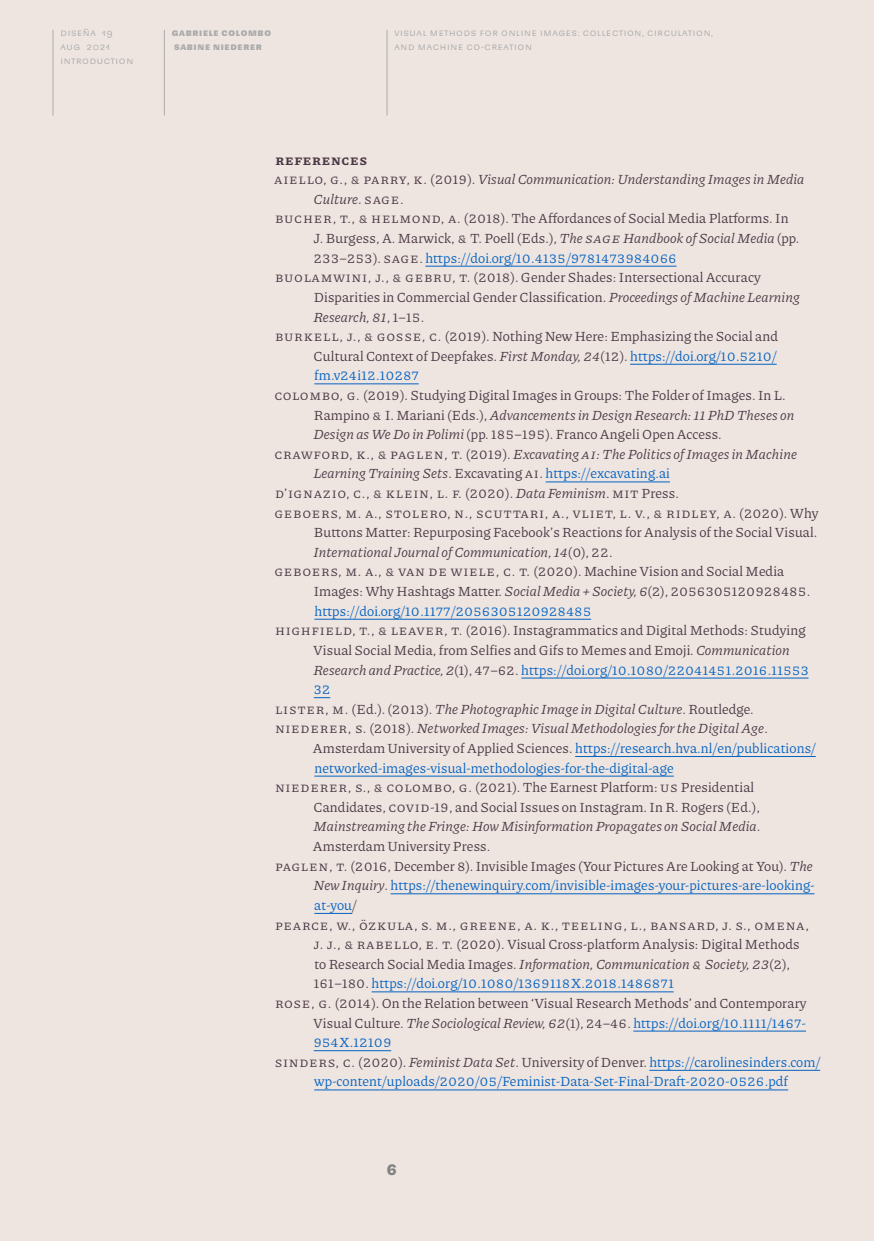
<style>
.page{position:relative;width:874px;height:1241px;background:#fff}
.page>*{position:absolute;margin:0;border:0;box-sizing:border-box;transform-origin:0 0}
.References{font:14px/19.6px "Piazzolla";letter-spacing:.01em;color:#4b3844}
.References-2{font:14px/19.6px "Piazzolla";letter-spacing:.01em;color:#0563c1}
.References-3{font:italic 14px/19.6px "Piazzolla";letter-spacing:.01em;color:#4b3844}
.References-4{font:14px "Piazzolla";letter-spacing:.05em;color:#4b3844}
.References-5{font:700 14px "Piazzolla";letter-spacing:.05em;color:#4b3844}
.t1{font:700 14px "Sudamerican Grotesk";color:#828282}
.t2{font:9.62px/14px "Sudamerican Grotesk";letter-spacing:.07em;color:#ababab}
.t3{font:700 9.62px/14px "Sudamerican Grotesk";letter-spacing:.07em;color:#ababab}
.s1{font-style:normal}
.s2{font-style:italic}
.s3{color:#0563c1}
.s4{font-style:normal;color:#0563c1}
.s5{color:#4b3844}
.s6{font-style:italic;color:#4b3844}
</style>
<div class="page">
<div style="left:0;top:0;width:873px;height:1240px;background:#eee5e1"></div>
<hr style="left:52px;top:30px;width:1px;height:85px;background:#ababab">
<hr style="left:164px;top:30px;width:1px;height:85px;background:#ababab">
<hr style="left:386px;top:30px;width:1px;height:85px;background:#ababab">
<hr style="left:425px;top:266px;width:251px;height:1px;background:#0563c1">
<hr style="left:629px;top:364px;width:147px;height:1px;background:#0563c1">
<hr style="left:314px;top:383px;width:104px;height:1px;background:#0563c1">
<hr style="left:545px;top:481px;width:124px;height:1px;background:#0563c1">
<hr style="left:314px;top:619px;width:277px;height:1px;background:#0563c1">
<hr style="left:521px;top:677px;width:287px;height:1px;background:#0563c1">
<svg style="left:313px;top:697px;width:17px;height:1px"></svg>
<hr style="left:575px;top:756px;width:240px;height:1px;background:#0563c1">
<hr style="left:314px;top:775px;width:359px;height:1px;background:#0563c1">
<hr style="left:390px;top:893px;width:424px;height:1px;background:#0563c1">
<hr style="left:314px;top:913px;width:38px;height:1px;background:#0563c1">
<hr style="left:371px;top:991px;width:302px;height:1px;background:#0563c1">
<hr style="left:633px;top:1030px;width:172px;height:1px;background:#0563c1">
<hr style="left:313px;top:1050px;width:78px;height:1px;background:#0563c1">
<hr style="left:649px;top:1069px;width:170px;height:1px;background:#0563c1">
<hr style="left:314px;top:1089px;width:473px;height:1px;background:#0563c1">
<p class="t2" style="left:60px;top:25px;width:74px">Diseña 19 aug 2021 introduction</p>
<p class="t3" style="left:172px;top:25px;width:101px">GABRIELE COLOMBO<br>SABINE NIEDERER</p>
<p class="t2" style="left:394px;top:25px;width:320px">Visual Methods for Online Images: Collection, Circulation, and Machine Co-Creation</p>
<p class="References-5" style="left:275px;top:150px;width:93px">REFERENCES</p>
<p class="References-3" style="left:313px;top:169px;width:492px;text-indent:-39px"><span class="s1">Aie llo, G., &amp; Parry, K. (2019).</span> Visual Communication: Understanding Images in Media<br>Culture<span class="s1">. SAGE.</span></p>
<p class="References" style="left:313px;top:208px;width:487px;text-indent:-38px">Buche r, T., &amp; He lmond, A. (2018). The Affordances of Social Media Platforms. In<br>J. Burgess, A. Marwick, &amp; T. Poell (Eds.), <span class="s2">The SAGE Handbook of Social Media</span> (pp.<br>233–253). SAGE. <span class="s3">https://doi.org/10.4135/9781473984066</span></p>
<p class="References" style="left:313px;top:267px;width:487px;text-indent:-38px">Buolamwini, J., &amp; Geb ru, T. (2018). Gender Shades: Intersectional Accuracy<br>Disparities in Commercial Gender Classification. <span class="s2">Proceedings of Machine Learning<br>Research, 81</span>, 1–15.</p>
<p class="References" style="left:275px;top:326px;width:130px">Burke ll, J., &amp; Gosse</p>
<p class="References" style="left:313px;top:326px;width:465px;text-align:justify;text-indent:108px">, C . (2019). Nothing New Here: Emphasizing the Social and Cultural Context of Deepfakes. <span class="s2">First Monday, 24</span>(12). <span class="s3">https://doi.org/10.5210/ fm.v24i12.10287</span></p>
<p class="References" style="left:313px;top:385px;width:482px;text-indent:-39px">C olombo, G. (2019). Studying Digital Images in Groups: The Folder of Images. In L.<br>Rampino &amp; I. Mariani (Eds.), <span class="s2">Advancements in Design Research: 11 PhD Theses on<br>Design as We Do in Polimi</span> (pp. 185–195). Franco Angeli Open Access.</p>
<p class="References-3" style="left:313px;top:443px;width:485px;text-indent:-39px"><span class="s1">C rawf ord, K., &amp; Pag le n, T. (2019).</span> Excavating AI: The Politics of Images in Machine<br>Learning Training Sets<span class="s1">. Excavating AI.</span> <span class="s4">https://excavating.ai</span></p>
<p class="References-4" style="left:275px;top:484px;width:405px">D’Ignazio, C ., &amp; Klein, L. F. (2020). <span class="s2">Data Feminism</span>. MIT Press.</p>
<p class="References" style="left:274px;top:502px;width:239px">Geboers, M. A., Stolero, N., Scutta</p>
<p class="References" style="left:313px;top:502px;width:506px;text-align:justify;text-indent:216px">ri, A., Vliet, L. V., &amp; Ridley, A. (2020). Why Buttons Matter: Repurposing Facebook’s Reactions for Analysis of the Social Visual.<br><span class="s2">International Journal of Communication, 14</span>(0), 22.</p>
<p class="References" style="left:274px;top:561px;width:186px">Geboers, M. A., &amp; Van De Wie</p>
<p class="References" style="left:313px;top:561px;width:498px;text-indent:164px">le , C . T. (2020). Machine Vision and Social Media<br>Images: Why Hashtags Matter. <span class="s2">Social Media + Society, 6</span>(2), 2056305120928485. <span class="s3">https://doi.org/10.1177/2056305120928485</span></p>
<p class="References" style="left:313px;top:620px;width:496px;text-indent:121px">r, T. (2016). Instagrammatics and Digital Methods: Studying Visual Social Media, from Selfies and Gifs to Memes and Emoji. <span class="s2">Communication Research and Practice, 2</span>(1), 47–62. <span class="s3">https://doi.org/10.1080/22041451.2016.11553<br>32</span></p>
<p class="References" style="left:275px;top:698px;width:9px">Liste</p>
<p class="References-3" style="left:315px;top:698px;width:439px"><span class="s1">r, M. (Ed.). (2013).</span> The Photographic Image in Digital Culture<span class="s1">. Routledge.</span></p>
<p class="References" style="left:275px;top:718px;width:10px">Niede</p>
<p class="References" style="left:275px;top:620px;width:9px">Hig</p>
<p class="References" style="left:301px;top:620px;width:99px">hfie ld, T., &amp; Leave</p>
<p class="References-2" style="left:312px;top:718px;width:504px;text-indent:7px"><span class="s5">re r, S. (2018).</span> <span class="s6">Networked Images: Visual Methodologies for the Digital Age</span><span class="s5">.<br>Amsterdam University of Applied Sciences.</span> https://research.hva.nl/en/publications/ networked-images-visual-methodologies-for-the-digital-age</p>
<p class="References" style="left:275px;top:777px;width:10px">Niede</p>
<p class="References" style="left:312px;top:777px;width:448px;text-indent:7px">re r, S., &amp; C olombo, G. (2021). The Earnest Platform: US Presidential Candidates, COVID-19, and Social Issues on Instagram. In R. Rogers (Ed.), <span class="s2">Mainstreaming the Fringe: How Misinformation Propagates on Social Media</span>.<br>Amsterdam University Press.</p>
<p class="References-2" style="left:313px;top:855px;width:502px;text-align:justify;text-indent:-38px"><span class="s5">Pag le n, T. (2016, December 8). Invisible Images (Your Pictures Are Looking at You).</span> <span class="s6">The New Inquiry</span><span class="s5">.</span> https://thenewinquiry.com/invisible-images-your-pictures-are-looking&shy;at-you<span class="s5">/</span></p>
<p class="References" style="left:313px;top:914px;width:496px;text-indent:-38px">Pearce, W., Özkula, S. M., Gree ne, A. K., Tee ling, L., Bansard, J. S., Omena,<br>J. J., &amp; Rabe</p>
<p class="References" style="left:313px;top:933px;width:487px;text-indent:80px">llo, E. T. (2020). Visual Cross-platform Analysis: Digital Methods to Research Social Media Images. <span class="s2">Information, Communication &amp; Society, 23</span>(2),<br>161–180. <span class="s3">https://doi.org/10.1080/1369118X.2018.1486871</span></p>
<p class="References" style="left:313px;top:992px;width:494px;text-align:justify;text-indent:-38px">Rose , G. (2014). On the Relation between ‘Visual Research Methods’ and Contemporary Visual Culture. <span class="s2">The Sociological Review, 62</span>(1), 24–46. <span class="s3">https://doi.org/10.1111/1467- 954X.12109</span></p>
<p class="References-2" style="left:275px;top:1051px;width:546px;text-align:center"><span class="s5">Sinde rs, C . (2020).</span> <span class="s6">Feminist Data Set</span><span class="s5">. University of Denver.</span> https://carolinesinders.com/ wp-content/uploads/2020/05/Feminist-Data-Set-Final-Draft-2020-0526.pdf</p>
<p class="t1" style="left:386px;top:1158px;width:12px">6</p>
</div>
